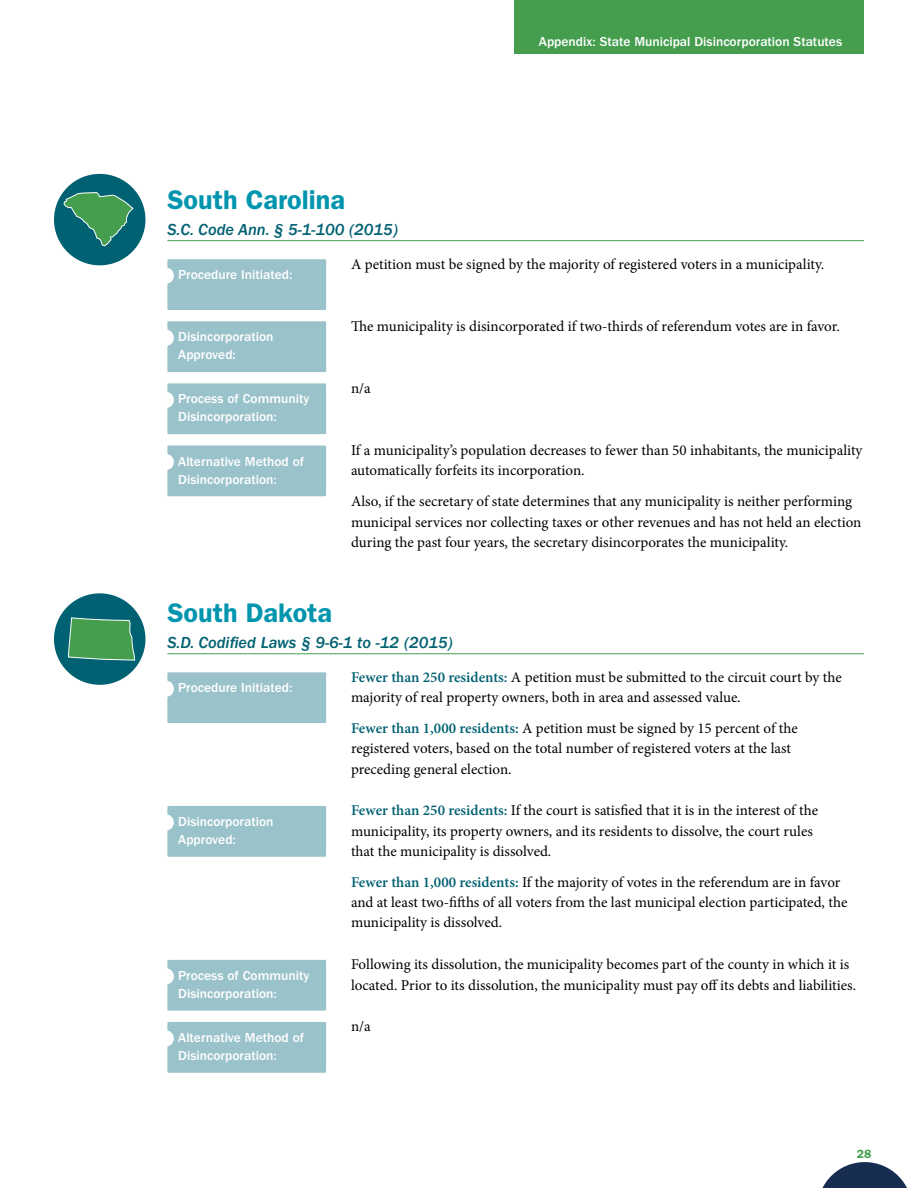
<style>
.page{position:relative;width:918px;height:1188px;background:#fff}
.page>*{position:absolute;margin:0;border:0;box-sizing:border-box;transform-origin:0 0}
.t1{font:600 27px "Franklin Gothic";color:#0095ae}
.t2{font:italic 500 16.5px "Franklin Gothic";color:#006172}
.t3{font:15px/20.2px "Minion Pro";color:#000}
.t4{font:500 13.5px/18px "ITC Franklin Gothic Std";color:#fff}
.t5{font:600 12px "Franklin Gothic";color:#449e4e}
.s1{font-weight:600;color:#006172}
</style>
<div class="page">
<div style="left:514px;top:0;width:350px;height:54px;background:#449e4e"></div>
<svg style="left:822px;top:1162px;width:85px;height:26px"></svg>
<hr style="left:167px;top:240px;width:697px;height:1px;background:#449e4e">
<hr style="left:167px;top:653px;width:697px;height:1px;background:#449e4e">
<div style="left:167px;top:259px;width:159px;height:51px;background:#9ac2ca"></div>
<div style="left:167px;top:321px;width:159px;height:51px;background:#9ac2ca"></div>
<div style="left:167px;top:383px;width:159px;height:51px;background:#9ac2ca"></div>
<div style="left:167px;top:446px;width:159px;height:50px;background:#9ac2ca"></div>
<div style="left:167px;top:672px;width:159px;height:51px;background:#9ac2ca"></div>
<div style="left:167px;top:806px;width:159px;height:51px;background:#9ac2ca"></div>
<div style="left:167px;top:960px;width:159px;height:51px;background:#9ac2ca"></div>
<div style="left:167px;top:1022px;width:159px;height:51px;background:#9ac2ca"></div>
<div style="left:54px;top:174px;width:91px;height:91px;background:#006172;border-radius:50%"></div>
<div style="left:54px;top:593px;width:91px;height:92px;background:#006172;border-radius:50%"></div>
<svg style="left:63px;top:192px;width:71px;height:55px"></svg>
<svg style="left:68px;top:617px;width:67px;height:44px"></svg>
<p class="t4" style="left:539px;top:33px;width:305px">Appendix: State Municipal Disincorporation Statutes</p>
<h1 class="t1" style="left:167px;top:184px;width:179px">South Carolina</h1>
<p class="t2" style="left:167px;top:220px;width:232px">S.C. Code Ann. § 5-1-100 (2015)</p>
<p class="t4" style="left:178px;top:266px;width:116px">Procedure Initiated:</p>
<p class="t3" style="left:351px;top:254px;width:475px">A petition must be signed by the majority of registered voters in a municipality.</p>
<p class="t4" style="left:178px;top:328px;width:97px">Disincorporation<br>Approved:</p>
<p class="t4" style="left:178px;top:390px;width:133px">Process of Community<br>Disincorporation:</p>
<p class="t4" style="left:178px;top:452px;width:128px">Alternative Method of<br>Disincorporation:</p>
<p class="t3" style="left:351px;top:316px;width:490px">The municipality is disincorporated if two-thirds of referendum votes are in favor.</p>
<p class="t3" style="left:351px;top:378px;width:21px">n/a</p>
<p class="t3" style="left:351px;top:440px;width:513px">If a municipality’s population decreases to fewer than 50 inhabitants, the municipality automatically forfeits its incorporation.</p>
<p class="t3" style="left:351px;top:491px;width:512px">Also, if the secretary of state determines that any municipality is neither performing municipal services nor collecting taxes or other revenues and has not held an election during the past four years, the secretary disincorporates the municipality.</p>
<h1 class="t1" style="left:167px;top:597px;width:166px">South Dakota</h1>
<p class="t2" style="left:167px;top:633px;width:287px">S.D. Codified Laws § 9-6-1 to -12 (2015)</p>
<p class="t4" style="left:178px;top:679px;width:116px">Procedure Initiated:</p>
<p class="t3" style="left:351px;top:667px;width:492px"><span class="s1">Fewer than 250 residents:</span> A petition must be submitted to the circuit court by the majority of real property owners, both in area and assessed value.</p>
<p class="t3" style="left:351px;top:718px;width:448px"><span class="s1">Fewer than 1,000 residents:</span> A petition must be signed by 15 percent of the registered voters, based on the total number of registered voters at the last preceding general election.</p>
<p class="t4" style="left:178px;top:813px;width:97px">Disincorporation<br>Approved:</p>
<p class="t4" style="left:178px;top:967px;width:133px">Process of Community<br>Disincorporation:</p>
<p class="t4" style="left:178px;top:1029px;width:128px">Alternative Method of<br>Disincorporation:</p>
<p class="t3" style="left:351px;top:801px;width:469px"><span class="s1">Fewer than 250 residents:</span> If the court is satisfied that it is in the interest of the municipality, its property owners, and its residents to dissolve, the court rules that the municipality is dissolved.</p>
<p class="t3" style="left:351px;top:872px;width:498px"><span class="s1">Fewer than 1,000 residents:</span> If the majority of votes in the referendum are in favor and at least two-fifths of all voters from the last municipal election participated, the municipality is dissolved.</p>
<p class="t3" style="left:351px;top:954px;width:507px">Following its dissolution, the municipality becomes part of the county in which it is located. Prior to its dissolution, the municipality must pay off its debts and liabilities.</p>
<p class="t3" style="left:351px;top:1017px;width:21px">n/a</p>
<p class="t5" style="left:857px;top:1147px;width:16px">28</p>
</div>
